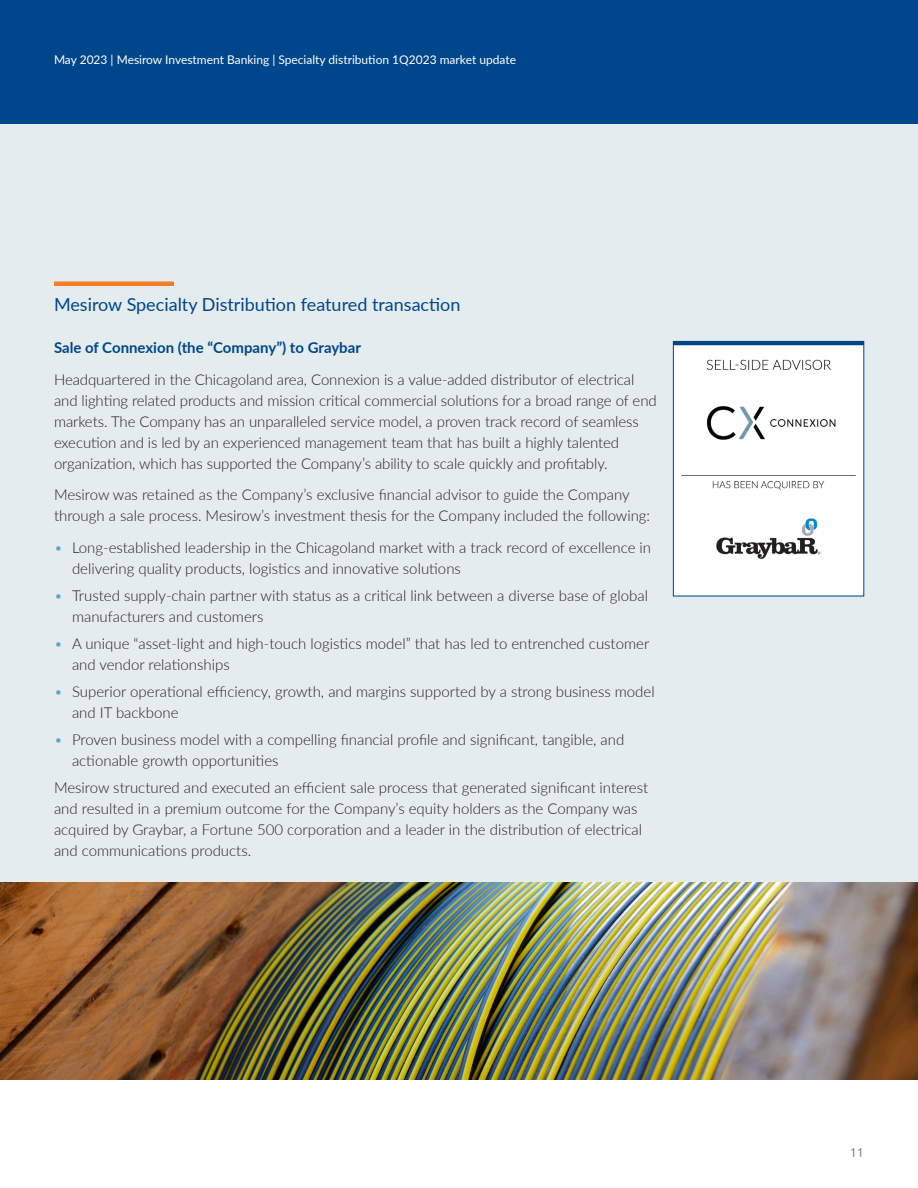
<style>
.page{position:relative;width:918px;height:1188px;background:#fff}
.page>*{position:absolute;margin:0;border:0;box-sizing:border-box;transform-origin:0 0}
._2_Sidebar_Header__r{font:18px "Lato";color:#00468b}
._3_Body{font:300 15px/21px "Lato";color:#231f20}
._3_Subhead_L3{font:700 15px "Lato";color:#00468b}
.t1{font:12px "Lato";color:#fff}
.t2{font:12px "Open Sans";color:#6c6d70}
.s1{color:#5aa3d2}
</style>
<div class="page">
<div style="left:0;top:0;width:918px;height:124px;background:#00468b"></div>
<div style="left:0;top:124px;width:918px;height:763px;background:#e4eced"></div>
<div style="left:54px;top:281px;width:120px;height:5px;background:#f57e29"></div>
<svg style="left:673px;top:341px;width:191px;height:255px;background:#edeff1"></svg>
<img style="left:0;top:882px;width:918px;height:198px">
<p class="t1" style="left:54px;top:51px;width:464px">May 2023 | Mesirow Investment Banking | Specialty distribution 1Q2023 market update</p>
<p class="_2_Sidebar_Header__r" style="left:54px;top:292px;width:408px">Mesirow Specialty Distribution featured transaction</p>
<p class="_3_Subhead_L3" style="left:54px;top:337px;width:309px">Sale of Connexion (the “Company”) to Graybar</p>
<p class="_3_Body" style="left:54px;top:368px;width:604px">Headquartered in the Chicagoland area, Connexion is a value-added distributor of electrical and lighting related products and mission critical commercial solutions for a broad range of end markets. The Company has an unparalleled service model, a proven track record of seamless execution and is led by an experienced management team that has built a highly talented organization, which has supported the Company’s ability to scale quickly and profitably.</p>
<p class="_3_Body" style="left:54px;top:484px;width:598px">Mesirow was retained as the Company’s exclusive financial advisor to guide the Company through a sale process. Mesirow’s investment thesis for the Company included the following:</p>
<p class="_3_Body" style="left:72px;top:536px;width:581px;text-indent:-18px"><span class="s1">•</span> Long-established leadership in the Chicagoland market with a track record of excellence in delivering quality products, logistics and innovative solutions</p>
<p class="_3_Body" style="left:72px;top:584px;width:578px;text-indent:-18px"><span class="s1">•</span> Trusted supply-chain partner with status as a critical link between a diverse base of global manufacturers and customers</p>
<p class="_3_Body" style="left:72px;top:632px;width:579px;text-indent:-18px"><span class="s1">•</span> A unique “asset-light and high-touch logistics model” that has led to entrenched customer and vendor relationships</p>
<p class="_3_Body" style="left:72px;top:680px;width:584px;text-indent:-18px"><span class="s1">•</span> Superior operational efficiency, growth, and margins supported by a strong business model and IT backbone</p>
<p class="_3_Body" style="left:72px;top:728px;width:554px;text-indent:-18px"><span class="s1">•</span> Proven business model with a compelling financial profile and significant, tangible, and actionable growth opportunities</p>
<p class="_3_Body" style="left:54px;top:776px;width:596px">Mesirow structured and executed an efficient sale process that generated significant interest and resulted in a premium outcome for the Company’s equity holders as the Company was acquired by Graybar, a Fortune 500 corporation and a leader in the distribution of electrical and communications products.</p>
<p class="t2" style="left:850px;top:1144px;width:15px">11</p>
</div>
